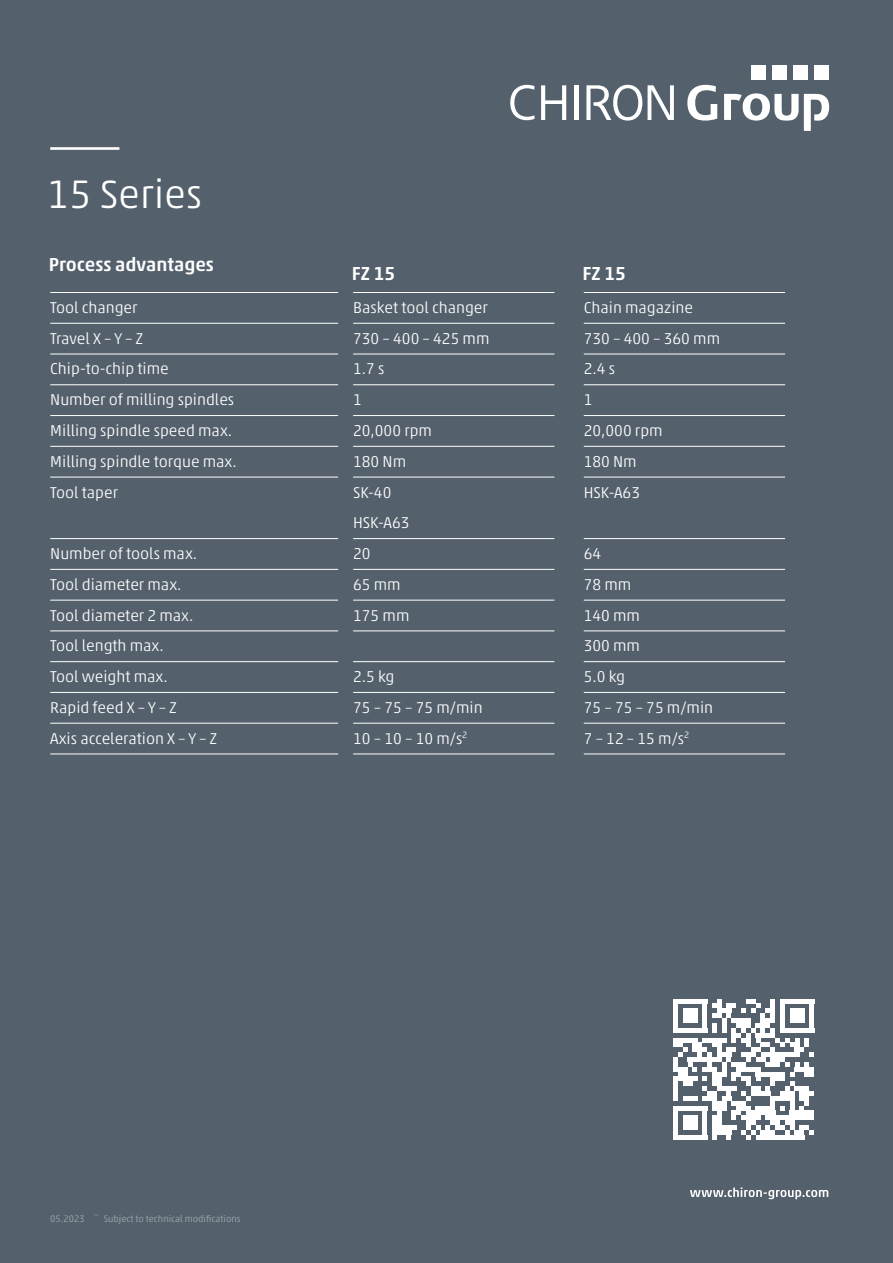
<style>
.page{position:relative;width:893px;height:1263px;background:#54616c}
.page>*{position:absolute;margin:0;border:0;box-sizing:border-box;transform-origin:0 0}
.Headline{font:300 40.35px "Akko W1 G";color:#fff}
.Tabellenkopf__18_pt{font:500 19.05px "Akko W1 G";color:#fff}
.Fliesstext_15_pt_Tab{font:300 15.9px/30.8px "Akko W1 G";color:#fff}
.Tabellenkopf__18_pt-2{font:300 9.6px "Akko W1 G";color:#a2a9b2}
</style>
<div class="page">
<svg style="left:690px;top:1187px;width:138px;height:12px"></svg>
<hr style="left:50px;top:147px;width:69px;height:3px;background:#fff">
<svg style="left:673px;top:999px;width:141px;height:141px"></svg>
<div style="left:673px;top:1135px;width:34px;height:5px;background:#fff"></div>
<div style="left:683px;top:1115px;width:14px;height:15px;background:#fff"></div>
<hr style="left:50px;top:292px;width:288px;height:1px;background:#fff">
<hr style="left:50px;top:323px;width:288px;height:1px;background:#fff">
<hr style="left:50px;top:354px;width:288px;height:1px;background:#fff">
<hr style="left:50px;top:384px;width:288px;height:1px;background:#fff">
<hr style="left:50px;top:415px;width:288px;height:1px;background:#fff">
<hr style="left:50px;top:446px;width:288px;height:1px;background:#fff">
<hr style="left:50px;top:477px;width:288px;height:1px;background:#fff">
<hr style="left:50px;top:538px;width:288px;height:1px;background:#fff">
<hr style="left:50px;top:569px;width:288px;height:1px;background:#fff">
<hr style="left:50px;top:600px;width:288px;height:1px;background:#fff">
<hr style="left:50px;top:631px;width:288px;height:1px;background:#fff">
<hr style="left:50px;top:661px;width:288px;height:1px;background:#fff">
<hr style="left:50px;top:692px;width:288px;height:1px;background:#fff">
<hr style="left:50px;top:723px;width:288px;height:1px;background:#fff">
<hr style="left:50px;top:754px;width:288px;height:1px;background:#fff">
<hr style="left:353px;top:292px;width:201px;height:1px;background:#fff">
<hr style="left:353px;top:323px;width:201px;height:1px;background:#fff">
<hr style="left:353px;top:354px;width:201px;height:1px;background:#fff">
<hr style="left:353px;top:384px;width:201px;height:1px;background:#fff">
<hr style="left:353px;top:415px;width:201px;height:1px;background:#fff">
<hr style="left:353px;top:446px;width:201px;height:1px;background:#fff">
<hr style="left:353px;top:477px;width:201px;height:1px;background:#fff">
<hr style="left:353px;top:538px;width:201px;height:1px;background:#fff">
<hr style="left:353px;top:569px;width:201px;height:1px;background:#fff">
<hr style="left:353px;top:600px;width:201px;height:1px;background:#fff">
<hr style="left:353px;top:631px;width:201px;height:1px;background:#fff">
<hr style="left:353px;top:661px;width:201px;height:1px;background:#fff">
<hr style="left:353px;top:692px;width:201px;height:1px;background:#fff">
<hr style="left:353px;top:723px;width:201px;height:1px;background:#fff">
<hr style="left:353px;top:754px;width:201px;height:1px;background:#fff">
<hr style="left:584px;top:292px;width:201px;height:1px;background:#fff">
<hr style="left:584px;top:323px;width:201px;height:1px;background:#fff">
<hr style="left:584px;top:354px;width:201px;height:1px;background:#fff">
<hr style="left:584px;top:384px;width:201px;height:1px;background:#fff">
<hr style="left:584px;top:415px;width:201px;height:1px;background:#fff">
<hr style="left:584px;top:446px;width:201px;height:1px;background:#fff">
<hr style="left:584px;top:477px;width:201px;height:1px;background:#fff">
<hr style="left:584px;top:538px;width:201px;height:1px;background:#fff">
<hr style="left:584px;top:569px;width:201px;height:1px;background:#fff">
<hr style="left:584px;top:600px;width:201px;height:1px;background:#fff">
<hr style="left:584px;top:631px;width:201px;height:1px;background:#fff">
<hr style="left:584px;top:661px;width:201px;height:1px;background:#fff">
<hr style="left:584px;top:692px;width:201px;height:1px;background:#fff">
<hr style="left:584px;top:723px;width:201px;height:1px;background:#fff">
<hr style="left:584px;top:754px;width:201px;height:1px;background:#fff">
<div style="left:772px;top:65px;width:14px;height:14px;background:#fff"></div>
<div style="left:793px;top:65px;width:14px;height:14px;background:#fff"></div>
<div style="left:814px;top:65px;width:14px;height:14px;background:#fff"></div>
<div style="left:751px;top:65px;width:14px;height:14px;background:#fff"></div>
<svg style="left:541px;top:85px;width:25px;height:35px"></svg>
<svg style="left:510px;top:85px;width:25px;height:35px"></svg>
<hr style="left:574px;top:85px;width:4px;height:35px;background:#fff">
<svg style="left:724px;top:93px;width:105px;height:38px"></svg>
<svg style="left:687px;top:85px;width:30px;height:36px"></svg>
<svg style="left:648px;top:85px;width:26px;height:35px"></svg>
<svg style="left:586px;top:85px;width:56px;height:36px"></svg>
<p class="Headline" style="left:47px;top:165px;width:156px">15 Series</p>
<p class="Tabellenkopf__18_pt" style="left:49px;top:250px;width:167px">Process advantages</p>
<p class="Tabellenkopf__18_pt" style="left:352px;top:259px;width:45px">FZ 15</p>
<p class="Tabellenkopf__18_pt" style="left:582px;top:259px;width:45px">FZ 15</p>
<p class="Fliesstext_15_pt_Tab" style="left:50px;top:291px;width:89px">Tool changer</p>
<p class="Fliesstext_15_pt_Tab" style="left:50px;top:322px;width:94px">Travel X – Y – Z</p>
<p class="Fliesstext_15_pt_Tab" style="left:50px;top:353px;width:120px">Chip-to-chip time</p>
<p class="Fliesstext_15_pt_Tab" style="left:50px;top:383px;width:185px">Number of milling spindles</p>
<p class="Fliesstext_15_pt_Tab" style="left:50px;top:414px;width:183px">Milling spindle speed max.</p>
<p class="Fliesstext_15_pt_Tab" style="left:50px;top:445px;width:188px">Milling spindle torque max.<br>Tool taper</p>
<p class="Fliesstext_15_pt_Tab" style="left:50px;top:537px;width:148px">Number of tools max.</p>
<p class="Fliesstext_15_pt_Tab" style="left:50px;top:568px;width:133px">Tool diameter max.</p>
<p class="Fliesstext_15_pt_Tab" style="left:50px;top:599px;width:145px">Tool diameter 2 max.</p>
<p class="Fliesstext_15_pt_Tab" style="left:50px;top:629px;width:115px">Tool length max.</p>
<p class="Fliesstext_15_pt_Tab" style="left:50px;top:660px;width:119px">Tool weight max.</p>
<p class="Fliesstext_15_pt_Tab" style="left:50px;top:691px;width:128px">Rapid feed X – Y – Z</p>
<p class="Fliesstext_15_pt_Tab" style="left:50px;top:722px;width:168px">Axis acceleration X – Y – Z</p>
<p class="Fliesstext_15_pt_Tab" style="left:353px;top:291px;width:136px">Basket tool changer</p>
<p class="Fliesstext_15_pt_Tab" style="left:353px;top:322px;width:138px">730 – 400 – 425 mm</p>
<p class="Fliesstext_15_pt_Tab" style="left:353px;top:353px;width:33px">1.7 s</p>
<p class="Fliesstext_15_pt_Tab" style="left:353px;top:383px;width:10px">1</p>
<p class="Fliesstext_15_pt_Tab" style="left:353px;top:414px;width:80px">20,000 rpm</p>
<p class="Fliesstext_15_pt_Tab" style="left:353px;top:445px;width:54px">180 Nm<br>SK-40</p>
<p class="Fliesstext_15_pt_Tab" style="left:353px;top:506px;width:58px">HSK-A63</p>
<p class="Fliesstext_15_pt_Tab" style="left:353px;top:537px;width:19px">20</p>
<p class="Fliesstext_15_pt_Tab" style="left:353px;top:568px;width:49px">65 mm</p>
<p class="Fliesstext_15_pt_Tab" style="left:353px;top:599px;width:58px">175 mm</p>
<p class="Fliesstext_15_pt_Tab" style="left:353px;top:660px;width:43px">2.5 kg</p>
<p class="Fliesstext_15_pt_Tab" style="left:353px;top:691px;width:131px">75 – 75 – 75 m/min</p>
<p class="Fliesstext_15_pt_Tab" style="left:353px;top:722px;width:116px">10 – 10 – 10 m/s<sup>2</sup></p>
<p class="Fliesstext_15_pt_Tab" style="left:584px;top:291px;width:111px">Chain magazine</p>
<p class="Fliesstext_15_pt_Tab" style="left:584px;top:322px;width:138px">730 – 400 – 360 mm</p>
<p class="Fliesstext_15_pt_Tab" style="left:584px;top:353px;width:33px">2.4 s</p>
<p class="Fliesstext_15_pt_Tab" style="left:584px;top:383px;width:10px">1</p>
<p class="Fliesstext_15_pt_Tab" style="left:584px;top:414px;width:80px">20,000 rpm</p>
<p class="Fliesstext_15_pt_Tab" style="left:584px;top:445px;width:58px">180 Nm<br>HSK-A63</p>
<p class="Fliesstext_15_pt_Tab" style="left:584px;top:537px;width:19px">64</p>
<p class="Fliesstext_15_pt_Tab" style="left:584px;top:568px;width:49px">78 mm</p>
<p class="Fliesstext_15_pt_Tab" style="left:584px;top:599px;width:58px">140 mm</p>
<p class="Fliesstext_15_pt_Tab" style="left:584px;top:629px;width:58px">300 mm</p>
<p class="Fliesstext_15_pt_Tab" style="left:584px;top:660px;width:43px">5.0 kg</p>
<p class="Fliesstext_15_pt_Tab" style="left:584px;top:691px;width:131px">75 – 75 – 75 m/min</p>
<p class="Fliesstext_15_pt_Tab" style="left:584px;top:722px;width:107px">7 – 12 – 15 m/s<sup>2</sup></p>
<p class="Tabellenkopf__18_pt-2" style="left:50px;top:1211px;width:36px">05.2023</p>
<p class="Tabellenkopf__18_pt-2" style="left:104px;top:1211px;width:138px">Subject to technical modifications</p>
</div>
